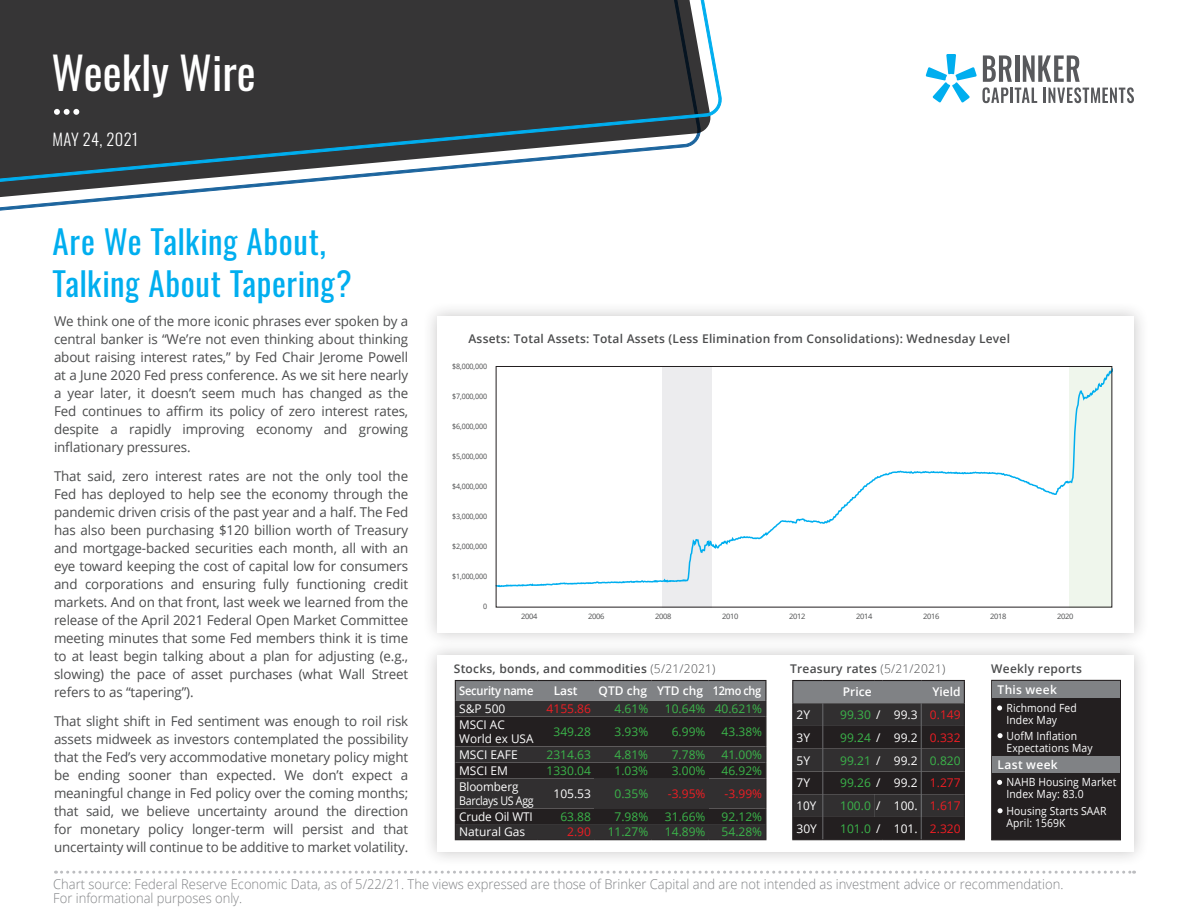
<style>
.page{position:relative;width:1188px;height:918px;background:#fff}
.page>*{position:absolute;margin:0;border:0;box-sizing:border-box;transform-origin:0 0}
.t1{font:45px "Oswald";color:#fff}
.t2{font:33px/42px "Oswald";letter-spacing:.015em;color:#00aeef}
.t3{font:300 16.5px "Oswald";letter-spacing:.02em;color:#fff}
.t4{font:13.5px/18px "Open Sans";letter-spacing:-.01em;color:#4b4c4d;text-align:justify}
.t5{font:300 13.5px/13.5px "Open Sans";color:#808285;scale:.96 1}
.t6{font:12px "Open Sans";color:#3bb54a}
.t7{font:600 12px "Open Sans";letter-spacing:.02em;color:#4b4c4d}
.t8{font:12px/14.4px "Open Sans";color:#fff}
.t9{font:600 12px "Open Sans";color:#fff}
.t10{font:12px "Open Sans";color:#ee1d23}
.t11{font:12px/14.4px "Open Sans";letter-spacing:-.03em;color:#fff}
.t12{font:600 12px "Open Sans";letter-spacing:.03em;color:#fff}
.t13{font:600 12px "Open Sans";letter-spacing:-.02em;color:#fff;scale:.93 1}
.t14{font:11.25px/12px "Open Sans";letter-spacing:.01em;color:#fff;scale:.92 1}
.t15{font:7.5px "Open Sans";letter-spacing:-.02em;color:#4b4c4d;scale:.95 1}
.t16{font:7.5px "Open Sans";letter-spacing:-.02em;color:#4b4c4d}
.s1{font-weight:300}
.s2{color:#fff}
.s3{color:#ee1d23}
</style>
<div class="page">
<div style="left:422px;top:301px;width:728px;height:347px;background:#231f20;opacity:.25"></div>
<div style="left:437px;top:316px;width:697px;height:317px;background:#fff"></div>
<div style="left:422px;top:640px;width:728px;height:227px;background:#231f20;opacity:.25"></div>
<div style="left:437px;top:655px;width:697px;height:197px;background:#fff"></div>
<svg style="left:56px;top:871px;width:1079px;height:3px"></svg>
<hr style="left:455px;top:680px;width:82px;height:1px;background:#231f20">
<hr style="left:537px;top:680px;width:57px;height:1px;background:#231f20">
<hr style="left:594px;top:680px;width:57px;height:1px;background:#231f20">
<hr style="left:651px;top:680px;width:58px;height:1px;background:#231f20">
<hr style="left:709px;top:680px;width:57px;height:1px;background:#231f20">
<svg style="left:455px;top:681px;width:311px;height:158px;background:#363435"></svg>
<hr style="left:455px;top:839px;width:82px;height:1px;background:#231f20">
<hr style="left:537px;top:839px;width:57px;height:1px;background:#231f20">
<hr style="left:594px;top:839px;width:57px;height:1px;background:#231f20">
<hr style="left:709px;top:839px;width:57px;height:1px;background:#231f20">
<hr style="left:651px;top:839px;width:58px;height:1px;background:#231f20">
<div style="left:991px;top:680px;width:130px;height:160px;background:#231f20;border:1px solid #231f20"></div>
<div style="left:992px;top:681px;width:128px;height:17px;background:#808285"></div>
<svg style="left:997px;top:706px;width:5px;height:5px"></svg>
<svg style="left:792px;top:680px;width:173px;height:160px;background:#373536"></svg>
<svg style="left:998px;top:733px;width:5px;height:5px"></svg>
<svg style="left:997px;top:780px;width:5px;height:5px"></svg>
<svg style="left:998px;top:808px;width:5px;height:5px"></svg>
<div style="left:992px;top:756px;width:128px;height:17px;background:#808285"></div>
<svg style="left:0;top:189px;width:234px;height:22px"></svg>
<svg style="left:0;top:0;width:722px;height:189px;background:#505457"></svg>
<svg style="left:54px;top:109px;width:25px;height:6px"></svg>
<svg style="left:926px;top:54px;width:208px;height:49px"></svg>
<div style="left:662px;top:366px;width:49px;height:242px;background:#ececee"></div>
<div style="left:1069px;top:366px;width:43px;height:242px;background:#eff6ec"></div>
<svg style="left:498px;top:368px;width:612px;height:220px"></svg>
<div style="left:496px;top:366px;width:616px;height:242px;border:1px solid #231f20"></div>
<h1 class="t1" style="left:52px;top:33px;width:206px">Weekly Wire</h1>
<p class="t3" style="left:52px;top:124px;width:87px">MAY 24, 2021</p>
<h2 class="t2" style="left:52px;top:218px;width:301px">Are We Talking About,<br>Talking About Tapering?</h2>
<p class="t4" style="left:54px;top:312px;width:356px">We think one of the more iconic phrases ever spoken by a central banker is “We’re not even thinking about thinking about raising interest rates,” by Fed Chair Jerome Powell at a June 2020 Fed press conference. As we sit here nearly a year later, it doesn’t seem much has changed as the Fed continues to affirm its policy of zero interest rates, despite a rapidly improving economy and growing inflationary pressures.</p>
<p class="t4" style="left:54px;top:467px;width:356px">That said, zero interest rates are not the only tool the Fed has deployed to help see the economy through the pandemic driven crisis of the past year and a half. The Fed has also been purchasing $120 billion worth of Treasury and mortgage-backed securities each month, all with an eye toward keeping the cost of capital low for consumers and corporations and ensuring fully functioning credit markets. And on that front, last week we learned from the release of the April 2021 Federal Open Market Committee meeting minutes that some Fed members think it is time to at least begin talking about a plan for adjusting (e.g., slowing) the pace of asset purchases (what Wall Street refers to as “tapering”).</p>
<p class="t4" style="left:54px;top:711px;width:356px">That slight shift in Fed sentiment was enough to roil risk assets midweek as investors contemplated the possibility that the Fed’s very accommodative monetary policy might be ending sooner than expected. We don’t expect a meaningful change in Fed policy over the coming months; that said, we believe uncertainty around the direction for monetary policy longer-term will persist and that uncertainty will continue to be additive to market volatility.</p>
<p class="t7" style="left:468px;top:331px;width:543px">Assets: Total Assets: Total Assets (Less Elimination from Consolidations): Wednesday Level</p>
<p class="t15" style="left:452px;top:362px;width:38px">$8,000,000</p>
<p class="t15" style="left:452px;top:392px;width:38px">$7,000,000</p>
<p class="t15" style="left:452px;top:422px;width:38px">$6,000,000</p>
<p class="t15" style="left:452px;top:452px;width:38px">$5,000,000</p>
<p class="t15" style="left:452px;top:482px;width:38px">$4,000,000</p>
<p class="t15" style="left:452px;top:512px;width:38px">$3,000,000</p>
<p class="t15" style="left:452px;top:542px;width:38px">$2,000,000</p>
<p class="t15" style="left:452px;top:572px;width:38px">$1,000,000</p>
<p class="t15" style="left:483px;top:602px;width:6px">0</p>
<p class="t16" style="left:521px;top:611px;width:18px">2004</p>
<p class="t16" style="left:588px;top:611px;width:18px">2006</p>
<p class="t16" style="left:655px;top:611px;width:18px">2008</p>
<p class="t16" style="left:722px;top:611px;width:18px">2010</p>
<p class="t16" style="left:789px;top:611px;width:18px">2012</p>
<p class="t16" style="left:856px;top:611px;width:18px">2014</p>
<p class="t16" style="left:923px;top:611px;width:18px">2016</p>
<p class="t16" style="left:990px;top:611px;width:18px">2018</p>
<p class="t16" style="left:1057px;top:611px;width:18px">2020</p>
<p class="t7" style="left:454px;top:661px;width:263px">Stocks, bonds, and commodities <span class="s1">(5/21/2021)</span></p>
<p class="t7" style="left:790px;top:661px;width:157px">Treasury rates <span class="s1">(5/21/2021)</span></p>
<p class="t7" style="left:991px;top:661px;width:92px">Weekly reports</p>
<p class="t14" style="left:1007px;top:702px;width:78px">Richmond Fed<br>Index May</p>
<p class="t14" style="left:1007px;top:730px;width:95px">UofM Inflation<br>Expectations May</p>
<p class="t12" style="left:998px;top:681px;width:61px">This week</p>
<p class="t13" style="left:459px;top:683px;width:81px">Security name</p>
<p class="t9" style="left:554px;top:683px;width:26px">Last</p>
<p class="t9" style="left:599px;top:683px;width:164px">QTD chg YTD chg 12mo chg</p>
<p class="t8" style="left:459px;top:701px;width:48px">S&amp;P 500</p>
<p class="t10" style="left:547px;top:701px;width:46px">4155.86</p>
<p class="t6" style="left:615px;top:701px;width:35px">4.61%</p>
<p class="t6" style="left:665px;top:701px;width:99px">10.64% 40.621%</p>
<p class="t8" style="left:459px;top:717px;width:76px">MSCI AC<br>World ex USA</p>
<p class="t6" style="left:553px;top:723px;width:39px">349.28</p>
<p class="t6" style="left:615px;top:723px;width:35px">3.93%</p>
<p class="t6" style="left:672px;top:723px;width:35px">6.99%</p>
<p class="t6" style="left:722px;top:723px;width:42px">43.38%</p>
<p class="t8" style="left:459px;top:747px;width:60px">MSCI EAFE</p>
<p class="t6" style="left:547px;top:747px;width:46px">2314.63</p>
<p class="t6" style="left:615px;top:747px;width:35px">4.81%</p>
<p class="t6" style="left:672px;top:747px;width:35px">7.78%</p>
<p class="t6" style="left:722px;top:747px;width:42px">41.00%</p>
<p class="t8" style="left:459px;top:763px;width:50px">MSCI EM</p>
<p class="t6" style="left:547px;top:763px;width:46px">1330.04</p>
<p class="t6" style="left:615px;top:763px;width:35px">1.03%</p>
<p class="t6" style="left:672px;top:763px;width:35px">3.00%</p>
<p class="t6" style="left:722px;top:763px;width:42px">46.92%</p>
<p class="t11" style="left:459px;top:779px;width:76px">Bloomberg<br>Barclays US Agg</p>
<p class="t8" style="left:553px;top:786px;width:39px">105.53</p>
<p class="t6" style="left:615px;top:785px;width:35px">0.35%</p>
<p class="t10" style="left:668px;top:785px;width:39px">-3.95%</p>
<p class="t10" style="left:725px;top:785px;width:39px">-3.99%</p>
<p class="t8" style="left:459px;top:809px;width:75px">Crude Oil WTI</p>
<p class="t6" style="left:560px;top:808px;width:32px">63.88</p>
<p class="t6" style="left:615px;top:808px;width:35px">7.98%</p>
<p class="t6" style="left:665px;top:808px;width:42px">31.66%</p>
<p class="t6" style="left:722px;top:808px;width:42px">92.12%</p>
<p class="t8" style="left:459px;top:825px;width:68px">Natural Gas</p>
<p class="t10" style="left:567px;top:824px;width:25px">2.90</p>
<p class="t6" style="left:608px;top:824px;width:42px">11.27%</p>
<p class="t6" style="left:665px;top:824px;width:42px">14.89%</p>
<p class="t6" style="left:722px;top:824px;width:42px">54.28%</p>
<p class="t9" style="left:843px;top:684px;width:30px">Price</p>
<p class="t9" style="left:932px;top:684px;width:30px">Yield</p>
<p class="t8" style="left:797px;top:707px;width:15px">2Y</p>
<p class="t6" style="left:840px;top:707px;width:122px">99.30 <span class="s2">/ 99.3</span> <span class="s3">0.149</span></p>
<p class="t8" style="left:797px;top:730px;width:15px">3Y</p>
<p class="t6" style="left:840px;top:729px;width:122px">99.24 <span class="s2">/ 99.2</span> <span class="s3">0.332</span></p>
<p class="t8" style="left:797px;top:753px;width:15px">5Y</p>
<p class="t6" style="left:840px;top:752px;width:122px">99.21 <span class="s2">/ 99.2</span> 0.820</p>
<p class="t8" style="left:797px;top:776px;width:15px">7Y</p>
<p class="t6" style="left:840px;top:775px;width:122px">99.26 <span class="s2">/ 99.2</span> <span class="s3">1.277</span></p>
<p class="t8" style="left:797px;top:798px;width:21px">10Y</p>
<p class="t6" style="left:840px;top:798px;width:122px">100.0 <span class="s2">/ 100.</span> <span class="s3">1.617</span></p>
<p class="t8" style="left:797px;top:821px;width:22px">30Y</p>
<p class="t6" style="left:840px;top:820px;width:122px">101.0 <span class="s2">/ 101.</span> <span class="s3">2.320</span></p>
<p class="t12" style="left:998px;top:757px;width:62px">Last week</p>
<p class="t14" style="left:1007px;top:776px;width:121px">NAHB Housing Market<br>Index May: 83.0</p>
<p class="t14" style="left:1007px;top:804px;width:110px">Housing Starts SAAR<br>April: 1569K</p>
<p class="t5" style="left:53px;top:877px;width:1054px">Chart source: Federal Reserve Economic Data, as of 5/22/21. The views expressed are those of Brinker Capital and are not intended as investment advice or recommendation.<br>For informational purposes only.</p>
</div>
